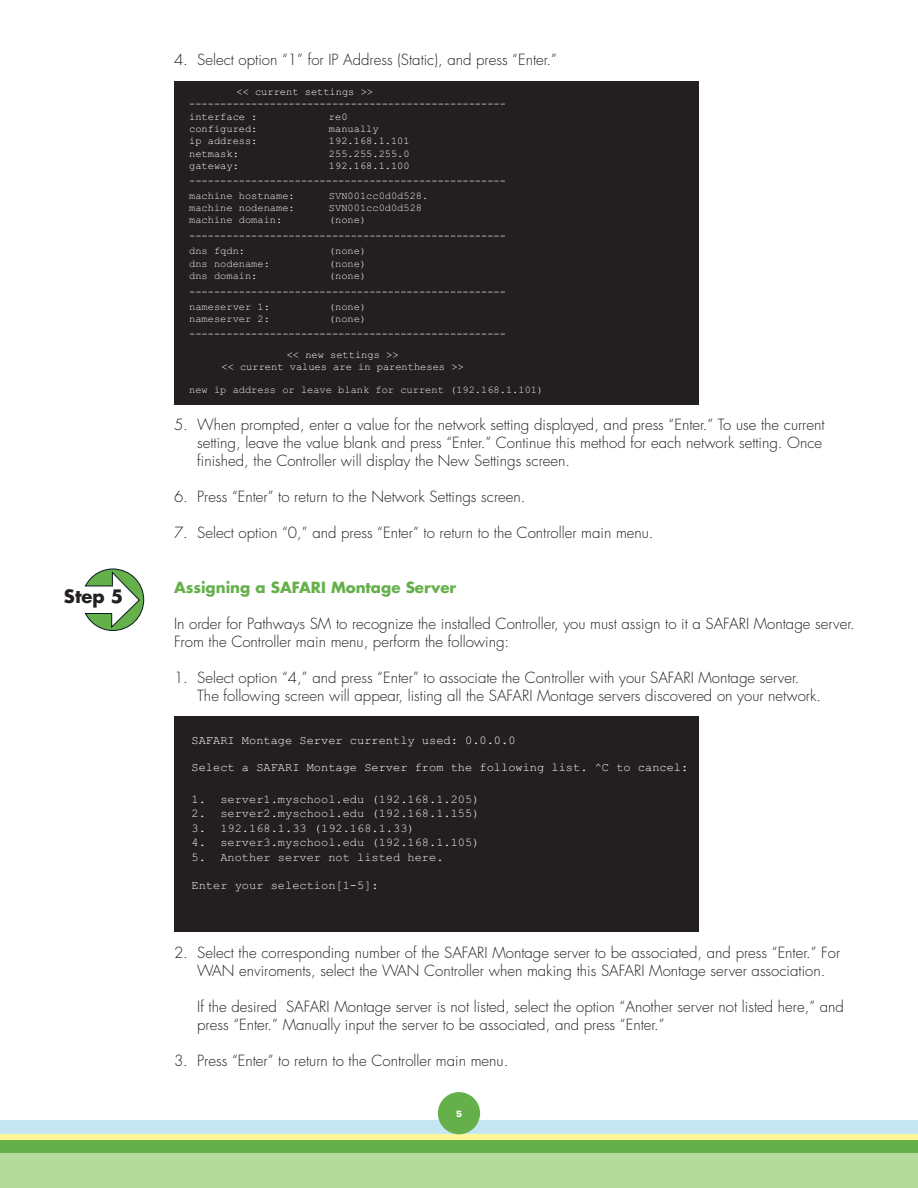
<style>
.page{position:relative;width:918px;height:1188px;background:#fff}
.page>*{position:absolute;margin:0;border:0;box-sizing:border-box;transform-origin:0 0}
.t1{font:700 18px "Futura";color:#231f20}
.Welcome_Line{font:300 15px/18px "Futura";color:#231f20}
.Welcome_Line-2{font:700 15px "Futura";color:#65b04b}
.t2{font:12px "Courier New";color:#f2f3f4}
.t3{font:12px "Courier New";color:#fff}
.t4{font:10.35px/14.5px "Courier New";color:#f2f3f4}
.t5{font:10.35px/12.5px "Courier New";color:#fff;text-align:center}
.t6{font:900 9px "Univers";color:#fff}
.s1{color:#fff}
</style>
<div class="page">
<svg style="left:85px;top:569px;width:59px;height:62px"></svg>
<div style="left:174px;top:716px;width:524px;height:216px;background:#231f20"></div>
<div style="left:174px;top:81px;width:524px;height:324px;background:#231f20"></div>
<div style="left:0;top:1151px;width:918px;height:37px;background:#b6da9b"></div>
<div style="left:0;top:1137px;width:918px;height:16px;background:#65b04b"></div>
<div style="left:0;top:1131px;width:918px;height:9px;background:#fff79a"></div>
<div style="left:0;top:1121px;width:918px;height:13px;background:#c7e6f4"></div>
<div style="left:438px;top:1092px;width:42px;height:42px;background:#65b04b;border-radius:50%"></div>
<p class="t1" style="left:64px;top:584px;width:61px">Step 5</p>
<p class="Welcome_Line" style="left:174px;top:51px;width:385px">4. Select option “1” for IP Address (Static), and press “Enter.”</p>
<p class="t5" style="left:236px;top:85px;width:138px">&lt;&lt; current settings &gt;&gt;</p>
<p class="t4" style="left:189px;top:96px;width:318px">---------------------------------------------------</p>
<p class="t5" style="left:189px;top:110px;width:70px">interface :</p>
<p class="t5" style="left:329px;top:110px;width:20px">re0</p>
<p class="t5" style="left:189px;top:122px;width:70px">configured:</p>
<p class="t5" style="left:329px;top:122px;width:51px">manually</p>
<p class="t5" style="left:189px;top:135px;width:70px">ip address:</p>
<p class="t5" style="left:329px;top:135px;width:82px">192.168.1.101</p>
<p class="t5" style="left:189px;top:147px;width:51px">netmask:</p>
<p class="t5" style="left:329px;top:147px;width:82px">255.255.255.0</p>
<p class="t5" style="left:189px;top:159px;width:51px">gateway:</p>
<p class="t4" style="left:189px;top:158px;width:318px;text-indent:140px"><span class="s1">192.168.1.100 </span>---------------------------------------------------</p>
<p class="t4" style="left:189px;top:188px;width:107px">machine hostname:</p>
<p class="t4" style="left:329px;top:188px;width:101px">SVN001cc0d0d528.</p>
<p class="t4" style="left:189px;top:200px;width:107px">machine nodename:</p>
<p class="t4" style="left:329px;top:200px;width:95px">SVN001cc0d0d528</p>
<p class="t4" style="left:189px;top:213px;width:95px">machine domain:</p>
<p class="t4" style="left:329px;top:213px;width:39px">(none)</p>
<p class="t4" style="left:189px;top:243px;width:57px">dns fqdn:</p>
<p class="t4" style="left:329px;top:243px;width:39px">(none)</p>
<p class="t4" style="left:189px;top:256px;width:82px">dns nodename:</p>
<p class="t4" style="left:329px;top:256px;width:39px">(none)</p>
<p class="t4" style="left:189px;top:268px;width:70px">dns domain:</p>
<p class="t4" style="left:329px;top:268px;width:39px">(none)</p>
<p class="t4" style="left:189px;top:299px;width:82px">nameserver 1:</p>
<p class="t4" style="left:329px;top:299px;width:39px">(none)</p>
<p class="t4" style="left:189px;top:312px;width:82px">nameserver 2:</p>
<p class="t4" style="left:329px;top:312px;width:39px">(none)</p>
<p class="t4" style="left:189px;top:228px;width:318px">---------------------------------------------------</p>
<p class="t4" style="left:189px;top:284px;width:318px">---------------------------------------------------</p>
<p class="t4" style="left:189px;top:326px;width:318px">---------------------------------------------------</p>
<p class="t5" style="left:221px;top:348px;width:244px">&lt;&lt; new settings &gt;&gt;<br>&lt;&lt; current values are in parentheses &gt;&gt;</p>
<p class="t4" style="left:189px;top:382px;width:356px">new ip address or leave blank for current (192.168.1.101)</p>
<p class="Welcome_Line" style="left:197px;top:416px;width:629px;text-indent:-23px">5. When prompted, enter a value for the network setting displayed, and press “Enter.” To use the current setting, leave the value blank and press “Enter.” Continue this method for each network setting. Once finished, the Controller will display the New Settings screen.</p>
<p class="Welcome_Line" style="left:174px;top:488px;width:353px">6. Press “Enter” to return to the Network Settings screen.</p>
<p class="Welcome_Line" style="left:174px;top:524px;width:481px">7. Select option “0,” and press “Enter” to return to the Controller main menu.</p>
<p class="Welcome_Line-2" style="left:174px;top:578px;width:284px">Assigning a SAFARI Montage Server</p>
<p class="Welcome_Line" style="left:174px;top:615px;width:682px">In order for Pathways SM to recognize the installed Controller, you must assign to it a SAFARI Montage server.<br>From the Controller main menu, perform the following:</p>
<p class="Welcome_Line" style="left:197px;top:669px;width:625px;text-indent:-23px">1. Select option “4,” and press “Enter” to associate the Controller with your SAFARI Montage server.<br>The following screen will appear, listing all the SAFARI Montage servers discovered on your network.</p>
<p class="t3" style="left:192px;top:732px;width:326px">SAFARI Montage Server currently used: 0.0.0.0</p>
<p class="t3" style="left:192px;top:760px;width:498px">Select a SAFARI Montage Server from the following list. ^C to cancel:</p>
<p class="t2" style="left:192px;top:792px;width:290px">1. server1.myschool.edu (192.168.1.205)</p>
<p class="t2" style="left:192px;top:806px;width:290px">2. server2.myschool.edu (192.168.1.155)</p>
<p class="t2" style="left:192px;top:821px;width:225px">3. 192.168.1.33 (192.168.1.33)</p>
<p class="t2" style="left:192px;top:835px;width:290px">4. server3.myschool.edu (192.168.1.105)</p>
<p class="t2" style="left:192px;top:849px;width:254px">5. Another server not listed here.</p>
<p class="t2" style="left:192px;top:878px;width:189px">Enter your selection[1-5]:</p>
<p class="Welcome_Line" style="left:174px;top:944px;width:668px;text-align:center">2. Select the corresponding number of the SAFARI Montage server to be associated, and press “Enter.” For<br>WAN enviroments, select the WAN Controller when making this SAFARI Montage server association.</p>
<p class="Welcome_Line" style="left:197px;top:998px;width:648px">If the desired SAFARI Montage server is not listed, select the option “Another server not listed here,” and press “Enter.” Manually input the server to be associated, and press “Enter.”</p>
<p class="Welcome_Line" style="left:174px;top:1052px;width:336px">3. Press “Enter” to return to the Controller main menu.</p>
<p class="t6" style="left:456px;top:1108px;width:8px">5</p>
</div>
